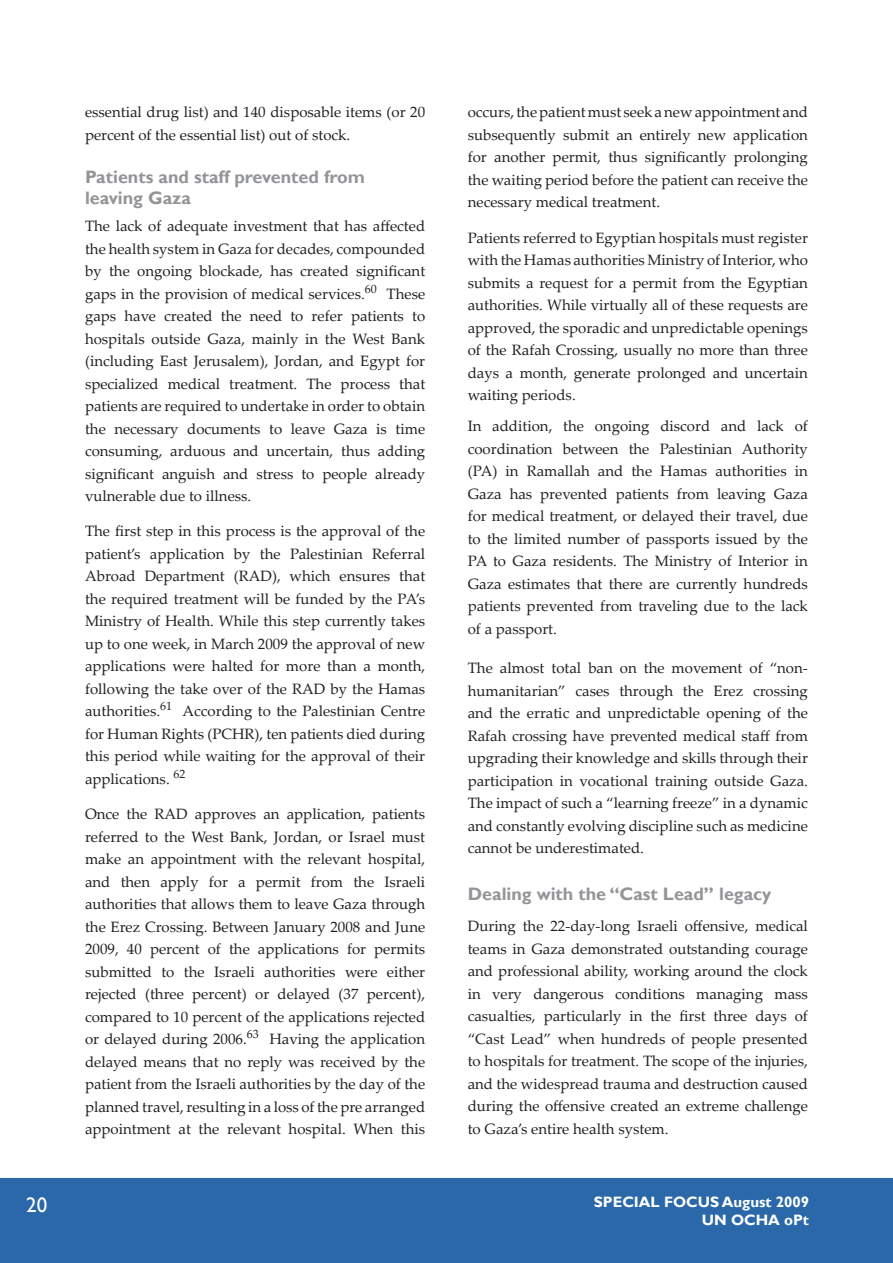
<style>
.page{position:relative;width:893px;height:1263px;background:#fff}
.page>*{position:absolute;margin:0;border:0;box-sizing:border-box;transform-origin:0 0}
.t1{font:21px "Gill Sans";color:#fff}
.t2{font:700 18px/21.6px "Gill Sans";color:#939598}
.t3{font:15px/22.5px "Palatino Linotype";color:#231f20;text-align:justify}
.t4{font:700 15px/18px "Gill Sans";color:#fff;text-align:right}
</style>
<div class="page">
<div style="left:0;top:1178px;width:893px;height:85px;background:#2a68a9"></div>
<h1 class="t1" style="left:26px;top:1192px;width:22px">20</h1>
<p class="t3" style="left:85px;top:100px;width:342px">essential drug list) and 140 disposable items (or 20 percent of the essential list) out of stock.</p>
<p class="t2" style="left:85px;top:166px;width:281px">Patients and staff prevented from leaving Gaza</p>
<p class="t3" style="left:85px;top:214px;width:342px">The lack of adequate investment that has affected the health system in Gaza for decades, compounded by the ongoing blockade, has created significant gaps in the provision of medical services.<sup>60</sup> These gaps have created the need to refer patients to hospitals outside Gaza, mainly in the West Bank (including East Jerusalem), Jordan, and Egypt for specialized medical treatment. The process that patients are required to undertake in order to obtain the necessary documents to leave Gaza is time consuming, arduous and uncertain, thus adding significant anguish and stress to people already vulnerable due to illness.</p>
<p class="t3" style="left:85px;top:519px;width:342px">The first step in this process is the approval of the patient’s application by the Palestinian Referral Abroad Department (RAD), which ensures that the required treatment will be funded by the PA’s Ministry of Health. While this step currently takes up to one week, in March 2009 the approval of new applications were halted for more than a month, following the take over of the RAD by the Hamas authorities.<sup>61</sup> According to the Palestinian Centre for Human Rights (PCHR), ten patients died during this period while waiting for the approval of their applications. <sup>62</sup></p>
<p class="t3" style="left:85px;top:802px;width:342px">Once the RAD approves an application, patients referred to the West Bank, Jordan, or Israel must make an appointment with the relevant hospital, and then apply for a permit from the Israeli authorities that allows them to leave Gaza through the Erez Crossing. Between January 2008 and June 2009, 40 percent of the applications for permits submitted to the Israeli authorities were either rejected (three percent) or delayed (37 percent), compared to 10 percent of the applications rejected or delayed during 2006.<sup>63</sup> Having the application delayed means that no reply was received by the patient from the Israeli authorities by the day of the planned travel, resulting in a loss of the pre arranged appointment at the relevant hospital. When this</p>
<p class="t3" style="left:468px;top:100px;width:342px">occurs, the patient must seek a new appointment and subsequently submit an entirely new application for another permit, thus significantly prolonging the waiting period before the patient can receive the necessary medical treatment.</p>
<p class="t3" style="left:468px;top:226px;width:342px">Patients referred to Egyptian hospitals must register with the Hamas authorities Ministry of Interior, who submits a request for a permit from the Egyptian authorities. While virtually all of these requests are approved, the sporadic and unpredictable openings of the Rafah Crossing, usually no more than three days a month, generate prolonged and uncertain waiting periods.</p>
<p class="t3" style="left:468px;top:414px;width:342px">In addition, the ongoing discord and lack of coordination between the Palestinian Authority (PA) in Ramallah and the Hamas authorities in Gaza has prevented patients from leaving Gaza for medical treatment, or delayed their travel, due to the limited number of passports issued by the PA to Gaza residents. The Ministry of Interior in Gaza estimates that there are currently hundreds patients prevented from traveling due to the lack of a passport.</p>
<p class="t3" style="left:468px;top:656px;width:342px">The almost total ban on the movement of “non&shy;humanitarian” cases through the Erez crossing and the erratic and unpredictable opening of the Rafah crossing have prevented medical staff from upgrading their knowledge and skills through their participation in vocational training outside Gaza.<br>The impact of such a “learning freeze” in a dynamic and constantly evolving discipline such as medicine cannot be underestimated.</p>
<p class="t2" style="left:468px;top:884px;width:305px">Dealing with the “Cast Lead” legacy</p>
<p class="t3" style="left:468px;top:914px;width:342px">During the 22-day-long Israeli offensive, medical teams in Gaza demonstrated outstanding courage and professional ability, working around the clock in very dangerous conditions managing mass casualties, particularly in the first three days of “Cast Lead” when hundreds of people presented to hospitals for treatment. The scope of the injuries, and the widespread trauma and destruction caused during the offensive created an extreme challenge to Gaza’s entire health system.</p>
<p class="t4" style="left:594px;top:1194px;width:217px">SPECIAL FOCUS August 2009<br>UN OCHA oPt</p>
</div>
